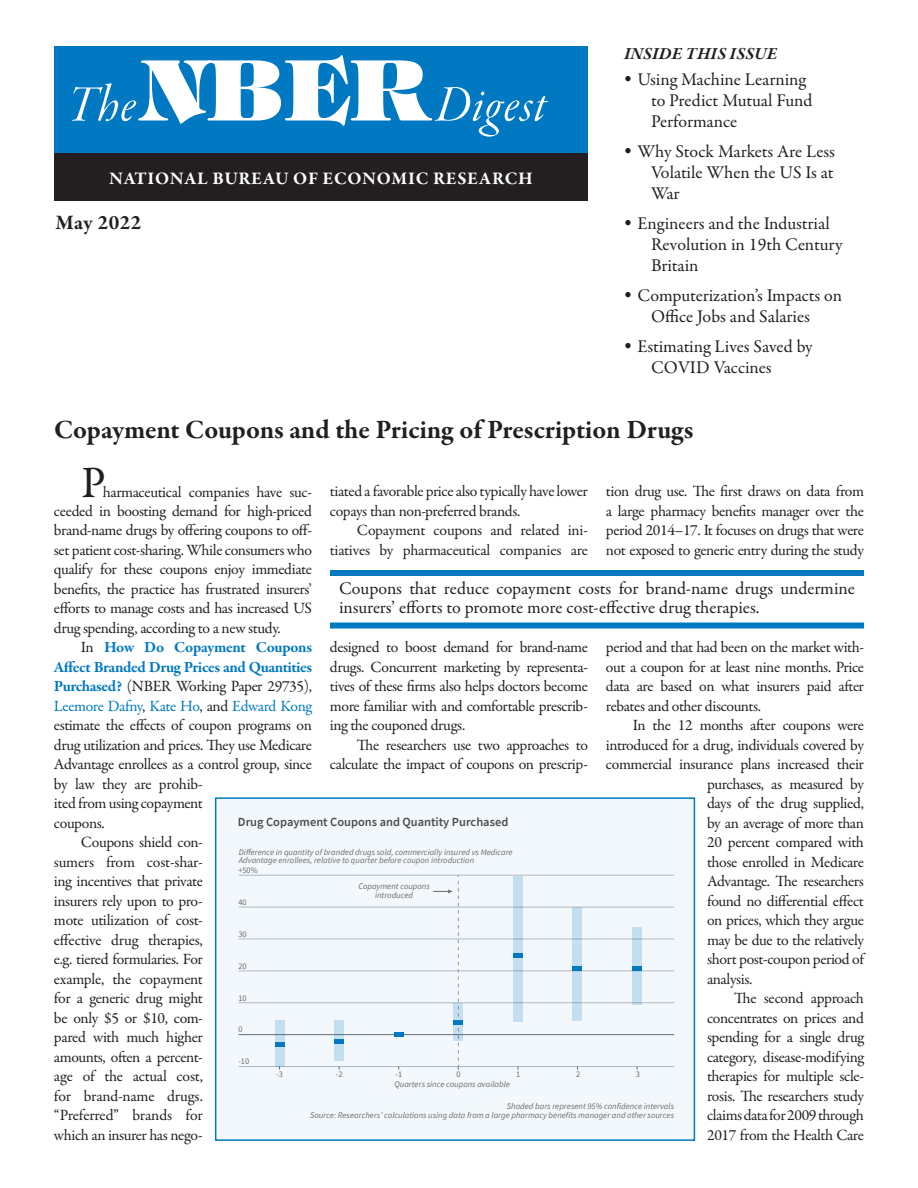
<style>
.page{position:relative;width:918px;height:1188px;background:#fff}
.page>*{position:absolute;margin:0;border:0;box-sizing:border-box;transform-origin:0 0}
.t1{font:54px "Garamond Premr Pro It Disp";letter-spacing:.02em;color:#fff}
.t2{font:45px "Garamond Premr Pro";color:#231f20}
.t3{font:700 27px "Garamond Premr Pro";letter-spacing:-.005em;color:#231f20}
.t4{font:700 21px "Garamond Premr Pro";letter-spacing:.025em;color:#231f20}
.t5{font:18px/21px "Garamond Premr Pro";letter-spacing:-.005em;color:#231f20}
.t6{font:700 18px "Garamond Premr Pro";letter-spacing:.04em;color:#fff}
.t7{font:italic 700 17.25px "Garamond Premr Pro";letter-spacing:.01em;color:#231f20}
.t8{font:15.75px/19.5px "Garamond Premr Pro";letter-spacing:-.025em;color:#231f20;text-align:justify}
.t9{font:700 15.75px "Garamond Premr Pro";letter-spacing:-.025em;color:#0079c2}
.t10{font:15.75px "Garamond Premr Pro";letter-spacing:-.03em;color:#0079c2}
.t11{font:600 12.45px "Source Sans Pro";color:#4b4c4d}
.t12{font:italic 8.55px/8.6px "Source Sans Pro";color:#6c6d70;text-align:right}
.t13{font:8.55px "Source Sans Pro";color:#6c6d70}
.s1{font-family:"Tiffany Std";font-weight:800;font-size:84px}
.s2{font-weight:400;color:#231f20}
.s3{font-weight:700;color:#0079c2}
.s4{color:#231f20}
</style>
<div class="page">
<div style="left:54px;top:46px;width:534px;height:108px;background:#0079c2"></div>
<div style="left:54px;top:153px;width:534px;height:48px;background:#231f20"></div>
<div style="left:330px;top:570px;width:534px;height:6px;background:#0079c2"></div>
<div style="left:330px;top:622px;width:534px;height:6px;background:#0079c2"></div>
<div style="left:216px;top:798px;width:478px;height:342px;background:#f3f8fc"></div>
<svg style="left:394px;top:1033px;width:9px;height:4px"></svg>
<svg style="left:334px;top:1020px;width:10px;height:41px"></svg>
<hr style="left:334px;top:1039px;width:10px;height:4px;background:#0079c2">
<svg style="left:275px;top:1021px;width:9px;height:46px"></svg>
<svg style="left:275px;top:1043px;width:9px;height:4px"></svg>
<svg style="left:513px;top:876px;width:10px;height:146px"></svg>
<hr style="left:513px;top:953px;width:10px;height:4px;background:#0079c2">
<div style="left:573px;top:907px;width:9px;height:114px;background:#c3dff0"></div>
<svg style="left:573px;top:966px;width:9px;height:4px"></svg>
<svg style="left:632px;top:928px;width:10px;height:77px"></svg>
<hr style="left:632px;top:966px;width:10px;height:4px;background:#0079c2">
<svg style="left:433px;top:875px;width:30px;height:195px"></svg>
<div style="left:215px;top:797px;width:480px;height:344px;border:2px solid #0079c2"></div>
<h1 class="t1" style="left:68px;top:76px;width:479px">The<span class="s1">NBER</span>Digest</h1>
<p class="t6" style="left:109px;top:167px;width:425px">NATIONAL BUREAU OF ECONOMIC RESEARCH</p>
<h3 class="t4" style="left:56px;top:209px;width:87px">May 2022</h3>
<p class="t7" style="left:624px;top:43px;width:155px">INSIDE THIS ISSUE</p>
<p class="t5" style="left:651px;top:69px;width:163px;text-indent:-27px"><sup>•</sup> Using Machine Learning to Predict Mutual Fund<br>Performance</p>
<p class="t5" style="left:651px;top:141px;width:186px;text-align:justify;text-indent:-27px"><sup>•</sup> Why Stock Markets Are Less Volatile When the US Is at War</p>
<p class="t5" style="left:651px;top:213px;width:193px;text-indent:-27px"><sup>•</sup> Engineers and the Industrial<br>Revolution in 19th Century<br>Britain</p>
<p class="t5" style="left:624px;top:285px;width:220px;text-align:center"><sup>•</sup> Computerization’s Impacts on<br>Office Jobs and Salaries</p>
<p class="t5" style="left:651px;top:336px;width:163px;text-indent:-27px"><sup>•</sup> Estimating Lives Saved by<br>COVID Vaccines</p>
<h3 class="t3" style="left:54px;top:413px;width:641px">Copayment Coupons and the Pricing of Prescription Drugs</h3>
<h2 class="t2" style="left:81px;top:455px;width:26px">P</h2>
<p class="t8" style="left:330px;top:482px;width:259px">tiated a favorable price also typically have lower copays than non-preferred brands.</p>
<p class="t8" style="left:330px;top:521px;width:260px;text-align:right">Copayment coupons and related ini&shy;tiatives by pharmaceutical companies are</p>
<p class="t8" style="left:606px;top:482px;width:260px">tion drug use. The first draws on data from a large pharmacy benefits manager over the period 2014–17. It focuses on drugs that were not exposed to generic entry during the study</p>
<p class="t8" style="left:54px;top:482px;width:260px;text-indent:49px">harmaceutical companies have suc&shy;ceeded in boosting demand for high-priced brand-name drugs by offering coupons to off&shy;set patient cost-sharing. While consumers who qualify for these coupons enjoy immediate benefits, the practice has frustrated insurers’ efforts to manage costs and has increased US drug spending, according to a new study.</p>
<p class="t9" style="left:81px;top:638px;width:233px"><span class="s2">In</span> How Do Copayment Coupons</p>
<p class="t9" style="left:54px;top:657px;width:260px">Affect Branded Drug Prices and Quantities</p>
<p class="t8" style="left:54px;top:677px;width:259px"><span class="s3">Purchased?</span> (NBER Working Paper 29735),</p>
<p class="t10" style="left:54px;top:697px;width:260px">Leemore Dafny<span class="s4">,</span> Kate Ho<span class="s4">, and</span> Edward Kong</p>
<p class="t8" style="left:54px;top:716px;width:259px">estimate the effects of coupon programs on</p>
<p class="t8" style="left:54px;top:736px;width:260px">drug utilization and prices. They use Medicare</p>
<p class="t8" style="left:54px;top:755px;width:259px">Advantage enrollees as a control group, since</p>
<p class="t8" style="left:54px;top:775px;width:150px">by law they are prohib-</p>
<p class="t8" style="left:54px;top:794px;width:150px">ited from using copayment</p>
<p class="t8" style="left:54px;top:814px;width:52px">coupons.</p>
<p class="t8" style="left:81px;top:833px;width:123px">Coupons shield con-</p>
<p class="t8" style="left:54px;top:853px;width:150px">sumers from cost-shar-</p>
<p class="t8" style="left:54px;top:872px;width:150px">ing incentives that private</p>
<p class="t8" style="left:54px;top:892px;width:150px">insurers rely upon to pro-</p>
<p class="t8" style="left:54px;top:911px;width:150px">mote utilization of cost-</p>
<p class="t8" style="left:54px;top:931px;width:150px">effective drug therapies,</p>
<p class="t8" style="left:54px;top:950px;width:150px">e.g. tiered formularies. For</p>
<p class="t8" style="left:54px;top:970px;width:150px">example, the copayment</p>
<p class="t8" style="left:54px;top:989px;width:150px">for a generic drug might</p>
<p class="t8" style="left:54px;top:1009px;width:150px">be only $5 or $10, com-</p>
<p class="t8" style="left:54px;top:1028px;width:150px">pared with much higher</p>
<p class="t8" style="left:54px;top:1048px;width:150px">amounts, often a percent-</p>
<p class="t8" style="left:54px;top:1067px;width:150px">age of the actual cost,</p>
<p class="t8" style="left:54px;top:1087px;width:150px">for brand-name drugs.</p>
<p class="t8" style="left:54px;top:1106px;width:150px">“Preferred” brands for</p>
<p class="t8" style="left:54px;top:1126px;width:150px">which an insurer has nego-</p>
<p class="t5" style="left:339px;top:579px;width:518px;line-height:19.5px">Coupons that reduce copayment costs for brand-name drugs undermine insurers’ efforts to promote more cost-effective drug therapies.</p>
<p class="t8" style="left:606px;top:638px;width:260px">period and that had been on the market with&shy;out a coupon for at least nine months. Price data are based on what insurers paid after rebates and other discounts.</p>
<p class="t8" style="left:633px;top:716px;width:232px">In the 12 months after coupons were</p>
<p class="t8" style="left:606px;top:736px;width:259px">introduced for a drug, individuals covered by</p>
<p class="t8" style="left:606px;top:755px;width:260px">commercial insurance plans increased their</p>
<p class="t8" style="left:707px;top:775px;width:158px">purchases, as measured by</p>
<p class="t8" style="left:707px;top:794px;width:158px">days of the drug supplied,</p>
<p class="t8" style="left:707px;top:814px;width:158px">by an average of more than</p>
<p class="t8" style="left:707px;top:833px;width:158px">20 percent compared with</p>
<p class="t8" style="left:707px;top:853px;width:158px">those enrolled in Medicare</p>
<p class="t8" style="left:707px;top:872px;width:158px">Advantage. The researchers</p>
<p class="t8" style="left:707px;top:892px;width:158px">found no differential effect</p>
<p class="t8" style="left:707px;top:911px;width:158px">on prices, which they argue</p>
<p class="t8" style="left:707px;top:931px;width:158px">may be due to the relatively</p>
<p class="t8" style="left:707px;top:950px;width:158px">short post-coupon period of</p>
<p class="t8" style="left:707px;top:970px;width:47px">analysis.</p>
<p class="t8" style="left:734px;top:989px;width:131px">The second approach</p>
<p class="t8" style="left:707px;top:1009px;width:158px">concentrates on prices and</p>
<p class="t8" style="left:707px;top:1028px;width:158px">spending for a single drug</p>
<p class="t8" style="left:707px;top:1048px;width:158px">category, disease-modifying</p>
<p class="t8" style="left:707px;top:1067px;width:158px">therapies for multiple scle-</p>
<p class="t8" style="left:707px;top:1087px;width:158px">rosis. The researchers study</p>
<p class="t8" style="left:707px;top:1106px;width:158px">claims data for 2009 through</p>
<p class="t8" style="left:707px;top:1126px;width:158px">2017 from the Health Care</p>
<p class="t8" style="left:330px;top:638px;width:260px">designed to boost demand for brand-name drugs. Concurrent marketing by representa&shy;tives of these firms also helps doctors become more familiar with and comfortable prescrib&shy;ing the couponed drugs.</p>
<p class="t8" style="left:330px;top:736px;width:260px;text-align:right">The researchers use two approaches to calculate the impact of coupons on prescrip-</p>
<p class="t11" style="left:238px;top:814px;width:272px">Drug Copayment Coupons and Quantity Purchased</p>
<p class="t12" style="left:239px;top:847px;width:275px;text-align:left">Difference in quantity of branded drugs sold, commercially insured vs Medicare<br>Advantage enrollees, relative to quarter before coupon introduction</p>
<p class="t13" style="left:238px;top:865px;width:21px">+50%</p>
<p class="t12" style="left:358px;top:882px;width:73px;line-height:9.1px;text-align:center">Copayment coupons introduced</p>
<p class="t13" style="left:238px;top:897px;width:10px">40</p>
<p class="t13" style="left:238px;top:929px;width:10px">30</p>
<p class="t13" style="left:238px;top:960px;width:10px">20</p>
<p class="t13" style="left:238px;top:992px;width:10px">10</p>
<p class="t13" style="left:238px;top:1024px;width:6px">0</p>
<p class="t13" style="left:238px;top:1056px;width:12px">-10</p>
<p class="t13" style="left:276px;top:1069px;width:8px">-3</p>
<p class="t13" style="left:336px;top:1069px;width:8px">-2</p>
<p class="t13" style="left:396px;top:1069px;width:8px">-1</p>
<p class="t13" style="left:457px;top:1069px;width:6px">0</p>
<p class="t13" style="left:516px;top:1069px;width:6px">1</p>
<p class="t13" style="left:576px;top:1069px;width:6px">2</p>
<p class="t13" style="left:636px;top:1069px;width:6px">3</p>
<p class="t12" style="left:394px;top:1080px;width:117px">Quarters since coupons available</p>
<p class="t12" style="left:310px;top:1102px;width:366px">Shaded bars represent 95% confidence intervals<br>Source: Researchers’ calculations using data from a large pharmacy benefits manager and other sources</p>
</div>
